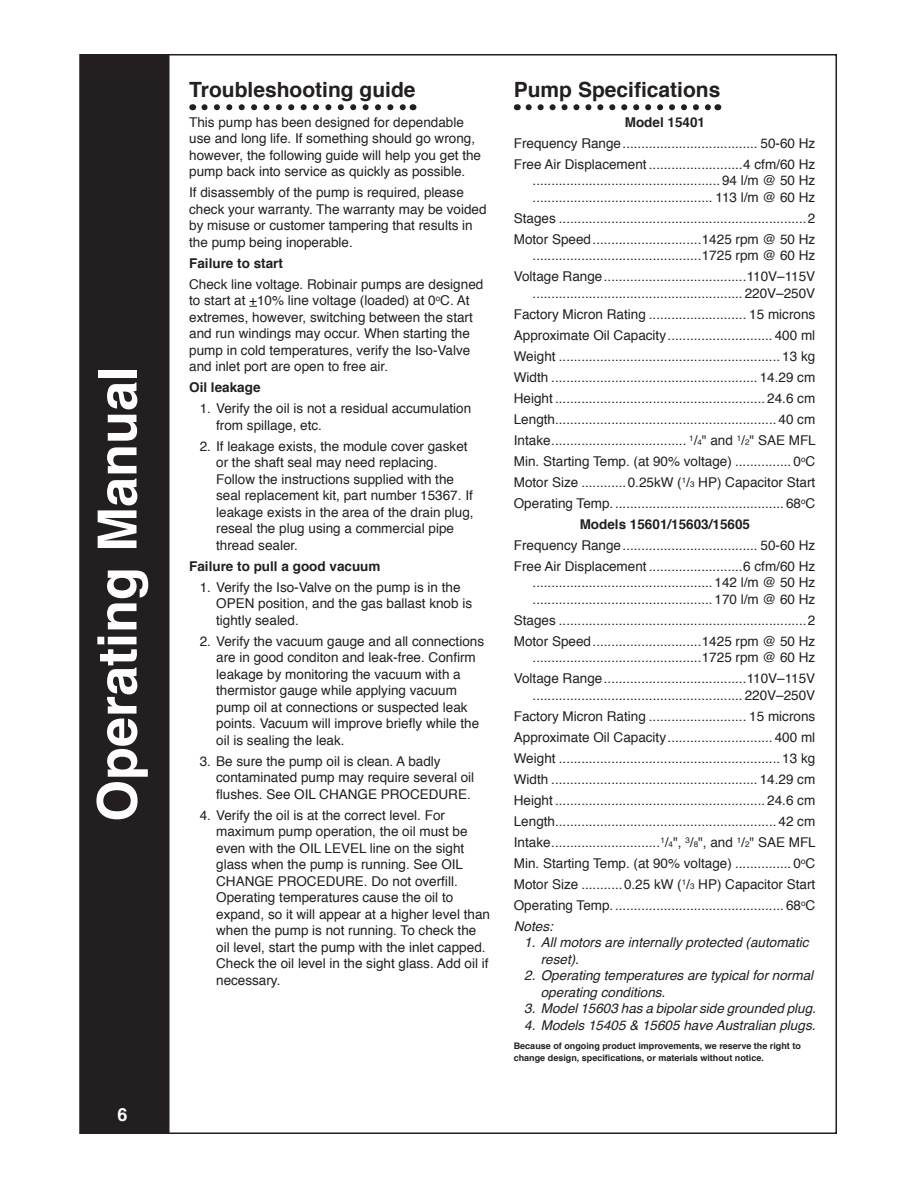
<style>
.page{position:relative;width:918px;height:1188px;background:#fff}
.page>*{position:absolute;margin:0;border:0;box-sizing:border-box;transform-origin:0 0}
.sidehead{font:700 54px "Helvetica";color:#fff}
.Headline{font:700 21px "Helvetica";color:#231f20}
.t1{font:700 18px "Helvetica";color:#fff}
.contents{font:13.5px "Helvetica";color:#231f20}
.Instruction{font:13.5px/16.5px "Helvetica";color:#231f20}
.Body_text{font:13.5px/16.5px "Helvetica";color:#231f20}
.Instruction-2{font:italic 13.5px/16.5px "Helvetica";color:#231f20}
.Body_text-2{font:700 13.5px "Helvetica";color:#231f20}
.Instruction-3{font:700 13.5px "Helvetica";color:#231f20}
.Body_text-3{font:italic 13.5px "Helvetica";color:#231f20}
.Body_text-4{font:700 9px/12px "Helvetica";color:#231f20}
.s1{font-size:8.1px}
</style>
<div class="page">
<div style="left:80px;top:55px;width:89px;height:1078px;background:#231f20"></div>
<div style="left:80px;top:54px;width:90px;height:1080px;border:2px solid #231f20"></div>
<svg style="left:204px;top:104px;width:202px;height:6px"></svg>
<svg style="left:529px;top:104px;width:182px;height:6px"></svg>
<p class="sidehead" style="left:74px;top:822px;width:458px;rotate:-90deg">Operating Manual</p>
<p class="t1" style="left:118px;top:1100px;width:12px">6</p>
<p class="Headline" style="left:189px;top:72px;width:228px">Troubleshooting guide</p>
<p class="Body_text" style="left:189px;top:114px;width:293px">This pump has been designed for dependable use and long life. If something should go wrong, however, the following guide will help you get the pump back into service as quickly as possible.</p>
<p class="Body_text" style="left:189px;top:185px;width:299px">If disassembly of the pump is required, please check your warranty. The warranty may be voided by misuse or customer tampering that results in the pump being inoperable.</p>
<p class="Body_text-2" style="left:189px;top:252px;width:95px">Failure to start</p>
<p class="Body_text" style="left:189px;top:276px;width:296px">Check line voltage. Robinair pumps are designed to start at +10% line voltage (loaded) at 0<sup>o</sup>C. At extremes, however, switching between the start and run windings may occur. When starting the pump in cold temperatures, verify the Iso-Valve and inlet port are open to free air.</p>
<p class="Body_text-2" style="left:189px;top:377px;width:73px">Oil leakage</p>
<p class="Instruction" style="left:216px;top:401px;width:257px;text-indent:-17px">1. Verify the oil is not a residual accumulation from spillage, etc.</p>
<p class="Instruction" style="left:216px;top:438px;width:259px;text-indent:-17px">2. If leakage exists, the module cover gasket or the shaft seal may need replacing.<br>Follow the instructions supplied with the seal replacement kit, part number 15367. If leakage exists in the area of the drain plug, reseal the plug using a commercial pipe thread sealer.</p>
<p class="Instruction-3" style="left:189px;top:555px;width:193px">Failure to pull a good vacuum</p>
<p class="Instruction" style="left:216px;top:579px;width:257px;text-indent:-17px">1. Verify the Iso-Valve on the pump is in the<br>OPEN position, and the gas ballast knob is tightly sealed.</p>
<p class="Instruction" style="left:216px;top:633px;width:269px;text-indent:-17px">2. Verify the vacuum gauge and all connections are in good conditon and leak-free. Confirm leakage by monitoring the vacuum with a thermistor gauge while applying vacuum pump oil at connections or suspected leak points. Vacuum will improve briefly while the oil is sealing the leak.</p>
<p class="Instruction" style="left:216px;top:753px;width:260px;text-indent:-17px">3. Be sure the pump oil is clean. A badly contaminated pump may require several oil flushes. See OIL CHANGE PROCEDURE.</p>
<p class="Instruction" style="left:216px;top:807px;width:275px;text-indent:-17px">4. Verify the oil is at the correct level. For maximum pump operation, the oil must be even with the OIL LEVEL line on the sight glass when the pump is running. See OIL CHANGE PROCEDURE. Do not overfill.<br>Operating temperatures cause the oil to expand, so it will appear at a higher level than when the pump is not running. To check the oil level, start the pump with the inlet capped.<br>Check the oil level in the sight glass. Add oil if necessary.</p>
<p class="Headline" style="left:514px;top:72px;width:208px">Pump Specifications</p>
<p class="Body_text-2" style="left:625px;top:111px;width:82px">Model 15401</p>
<p class="contents" style="left:514px;top:133px;width:303px">Frequency Range.................................... 50-60 Hz</p>
<p class="contents" style="left:514px;top:154px;width:303px">Free Air Displacement .........................4 cfm/60 Hz</p>
<p class="contents" style="left:533px;top:170px;width:284px">..................................................94 l/m @ 50 Hz</p>
<p class="contents" style="left:533px;top:187px;width:284px">................................................ 113 l/m @ 60 Hz</p>
<p class="contents" style="left:514px;top:208px;width:303px">Stages ..................................................................2</p>
<p class="contents" style="left:514px;top:229px;width:303px">Motor Speed.............................1425 rpm @ 50 Hz</p>
<p class="contents" style="left:533px;top:245px;width:284px">.............................................1725 rpm @ 60 Hz</p>
<p class="contents" style="left:514px;top:266px;width:303px">Voltage Range......................................110V–115V</p>
<p class="contents" style="left:533px;top:283px;width:284px">........................................................ 220V–250V</p>
<p class="contents" style="left:514px;top:304px;width:303px">Factory Micron Rating .......................... 15 microns</p>
<p class="contents" style="left:514px;top:325px;width:303px">Approximate Oil Capacity............................ 400 ml</p>
<p class="contents" style="left:514px;top:346px;width:303px">Weight ........................................................... 13 kg</p>
<p class="contents" style="left:514px;top:367px;width:303px">Width ....................................................... 14.29 cm</p>
<p class="contents" style="left:514px;top:388px;width:303px">Height ........................................................ 24.6 cm</p>
<p class="contents" style="left:514px;top:409px;width:303px">Length........................................................... 40 cm</p>
<p class="contents" style="left:514px;top:430px;width:303px">Intake.................................... <sup>1</sup>/<span class="s1">4</span>" and <sup>1</sup>/<span class="s1">2</span>" SAE MFL</p>
<p class="contents" style="left:514px;top:451px;width:303px">Min. Starting Temp. (at 90% voltage) ............... 0<sup>o</sup>C</p>
<p class="contents" style="left:514px;top:472px;width:303px">Motor Size ............0.25kW (<sup>1</sup>/<span class="s1">3</span> HP) Capacitor Start</p>
<p class="contents" style="left:514px;top:493px;width:303px">Operating Temp.............................................. 68<sup>o</sup>C</p>
<p class="Body_text-2" style="left:580px;top:513px;width:172px">Models 15601/15603/15605</p>
<p class="contents" style="left:514px;top:535px;width:303px">Frequency Range.................................... 50-60 Hz</p>
<p class="contents" style="left:514px;top:556px;width:303px">Free Air Displacement .........................6 cfm/60 Hz</p>
<p class="contents" style="left:533px;top:572px;width:284px">................................................142 l/m @ 50 Hz</p>
<p class="contents" style="left:533px;top:589px;width:284px">................................................170 l/m @ 60 Hz</p>
<p class="contents" style="left:514px;top:610px;width:303px">Stages ..................................................................2</p>
<p class="contents" style="left:514px;top:631px;width:303px">Motor Speed.............................1425 rpm @ 50 Hz</p>
<p class="contents" style="left:533px;top:647px;width:284px">.............................................1725 rpm @ 60 Hz</p>
<p class="contents" style="left:514px;top:668px;width:303px">Voltage Range......................................110V–115V</p>
<p class="contents" style="left:533px;top:685px;width:284px">........................................................ 220V–250V</p>
<p class="contents" style="left:514px;top:706px;width:303px">Factory Micron Rating .......................... 15 microns</p>
<p class="contents" style="left:514px;top:727px;width:303px">Approximate Oil Capacity............................ 400 ml</p>
<p class="contents" style="left:514px;top:748px;width:303px">Weight ........................................................... 13 kg</p>
<p class="contents" style="left:514px;top:769px;width:303px">Width ....................................................... 14.29 cm</p>
<p class="contents" style="left:514px;top:790px;width:303px">Height ........................................................ 24.6 cm</p>
<p class="contents" style="left:514px;top:811px;width:303px">Length........................................................... 42 cm</p>
<p class="contents" style="left:514px;top:832px;width:303px">Intake.............................<sup>1</sup>/<span class="s1">4</span>", <sup>3</sup>/<span class="s1">8</span>", and <sup>1</sup>/<span class="s1">2</span>" SAE MFL</p>
<p class="contents" style="left:514px;top:853px;width:303px">Min. Starting Temp. (at 90% voltage) ............... 0<sup>o</sup>C</p>
<p class="contents" style="left:514px;top:874px;width:303px">Motor Size ...........0.25 kW (<sup>1</sup>/<span class="s1">3</span> HP) Capacitor Start</p>
<p class="contents" style="left:514px;top:895px;width:303px">Operating Temp.............................................. 68<sup>o</sup>C</p>
<p class="Body_text-3" style="left:514px;top:915px;width:41px">Notes:</p>
<p class="Instruction-2" style="left:541px;top:935px;width:269px;text-indent:-17px">1. All motors are internally protected (automatic reset).</p>
<p class="Instruction-2" style="left:541px;top:968px;width:274px;text-indent:-17px">2. Operating temperatures are typical for normal operating conditions.</p>
<p class="Instruction-2" style="left:524px;top:1001px;width:293px">3. Model 15603 has a bipolar side grounded plug.</p>
<p class="Instruction-2" style="left:524px;top:1017px;width:293px">4. Models 15405 &amp; 15605 have Australian plugs.</p>
<p class="Body_text-4" style="left:514px;top:1039px;width:289px">Because of ongoing product improvements, we reserve the right to change design, specifications, or materials without notice.</p>
</div>
